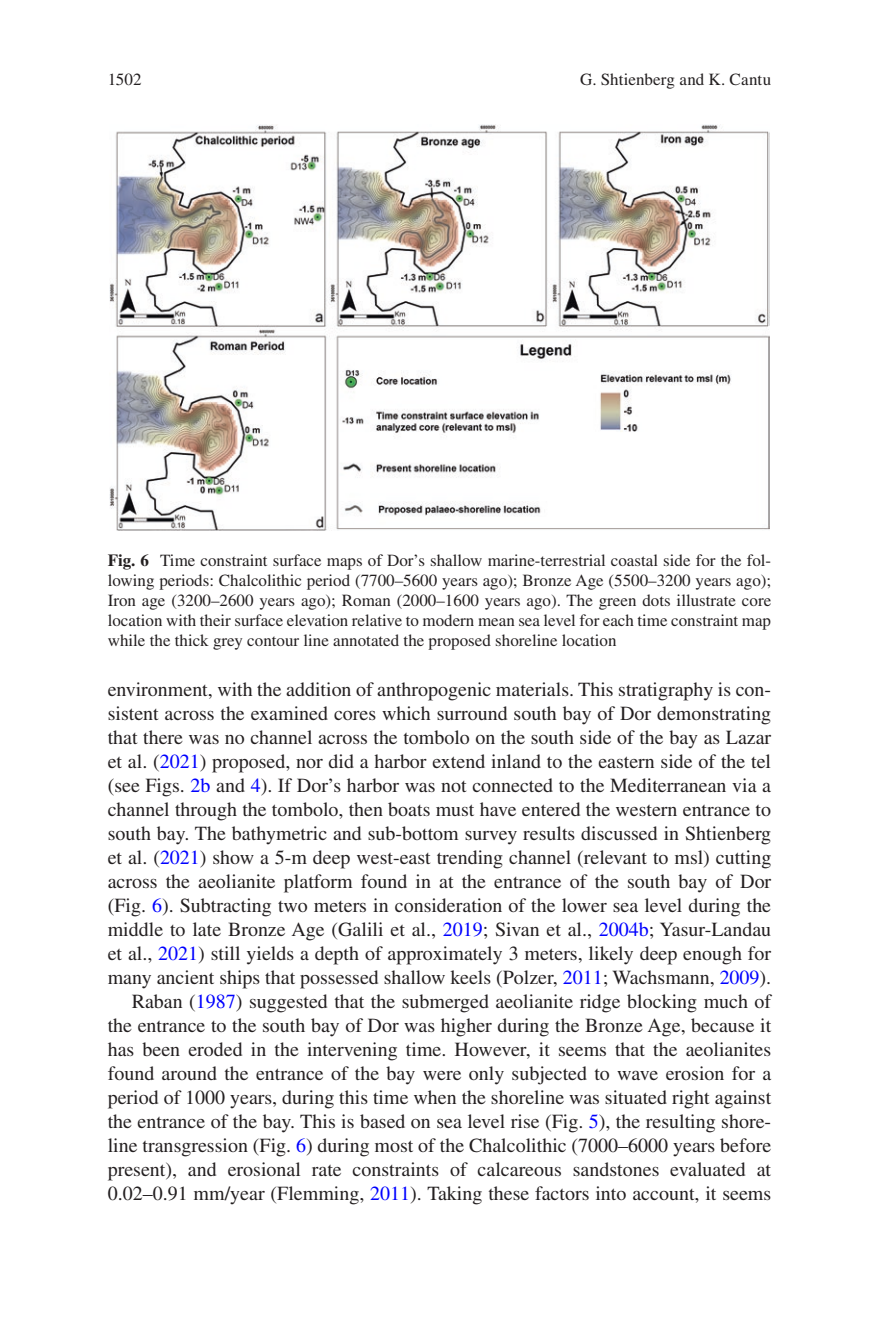
<style>
.page{position:relative;width:879px;height:1333px;background:#fff}
.page>*{position:absolute;margin:0;border:0;box-sizing:border-box;transform-origin:0 0}
.Text_flush{font:20px/24px "Times LT Std";color:#231f20;text-align:justify}
.Text{font:20px/24px "Times LT Std";color:#231f20;text-align:justify}
.t1{font:17px/20px "Times LT Std";color:#231f20;text-align:justify}
.s1{font-weight:700}
.s2{color:#00f}
</style>
<div class="page">
<img style="left:109px;top:124px;width:660px;height:406px">
<p class="t1" style="left:108px;top:69px;width:35px">1502</p>
<p class="t1" style="left:580px;top:69px;width:192px">G. Shtienberg and K. Cantu</p>
<p class="t1" style="left:108px;top:550px;width:665px"><span class="s1">Fig. 6</span> Time constraint surface maps of Dor’s shallow marine-terrestrial coastal side for the fol&shy;lowing periods: Chalcolithic period (7700–5600 years ago); Bronze Age (5500–3200 years ago); Iron age (3200–2600 years ago); Roman (2000–1600 years ago). The green dots illustrate core location with their surface elevation relative to modern mean sea level for each time constraint map while the thick grey contour line annotated the proposed shoreline location</p>
<p class="Text_flush" style="left:108px;top:677px;width:665px">environment, with the addition of anthropogenic materials. This stratigraphy is con&shy;sistent across the examined cores which surround south bay of Dor demonstrating that there was no channel across the tombolo on the south side of the bay as Lazar et al. (<span class="s2">2021</span>) proposed, nor did a harbor extend inland to the eastern side of the tel (see Figs. <span class="s2">2b</span> and <span class="s2">4</span>). If Dor’s harbor was not connected to the Mediterranean via a channel through the tombolo, then boats must have entered the western entrance to south bay. The bathymetric and sub-bottom survey results discussed in Shtienberg et al. (<span class="s2">2021</span>) show a 5-m deep west-east trending channel (relevant to msl) cutting across the aeolianite platform found in at the entrance of the south bay of Dor (Fig. <span class="s2">6</span>). Subtracting two meters in consideration of the lower sea level during the middle to late Bronze Age (Galili et al., <span class="s2">2019</span>; Sivan et al., <span class="s2">2004b</span>; Yasur-Landau et al., <span class="s2">2021</span>) still yields a depth of approximately 3 meters, likely deep enough for many ancient ships that possessed shallow keels (Polzer, <span class="s2">2011</span>; Wachsmann, <span class="s2">2009</span>).</p>
<p class="Text" style="left:108px;top:989px;width:665px;text-indent:24px">Raban (<span class="s2">1987</span>) suggested that the submerged aeolianite ridge blocking much of the entrance to the south bay of Dor was higher during the Bronze Age, because it has been eroded in the intervening time. However, it seems that the aeolianites found around the entrance of the bay were only subjected to wave erosion for a period of 1000 years, during this time when the shoreline was situated right against the entrance of the bay. This is based on sea level rise (Fig. <span class="s2">5</span>), the resulting shore&shy;line transgression (Fig. <span class="s2">6</span>) during most of the Chalcolithic (7000–6000 years before present), and erosional rate constraints of calcareous sandstones evaluated at 0.02–0.91 mm/year (Flemming, <span class="s2">2011</span>). Taking these factors into account, it seems</p>
</div>
